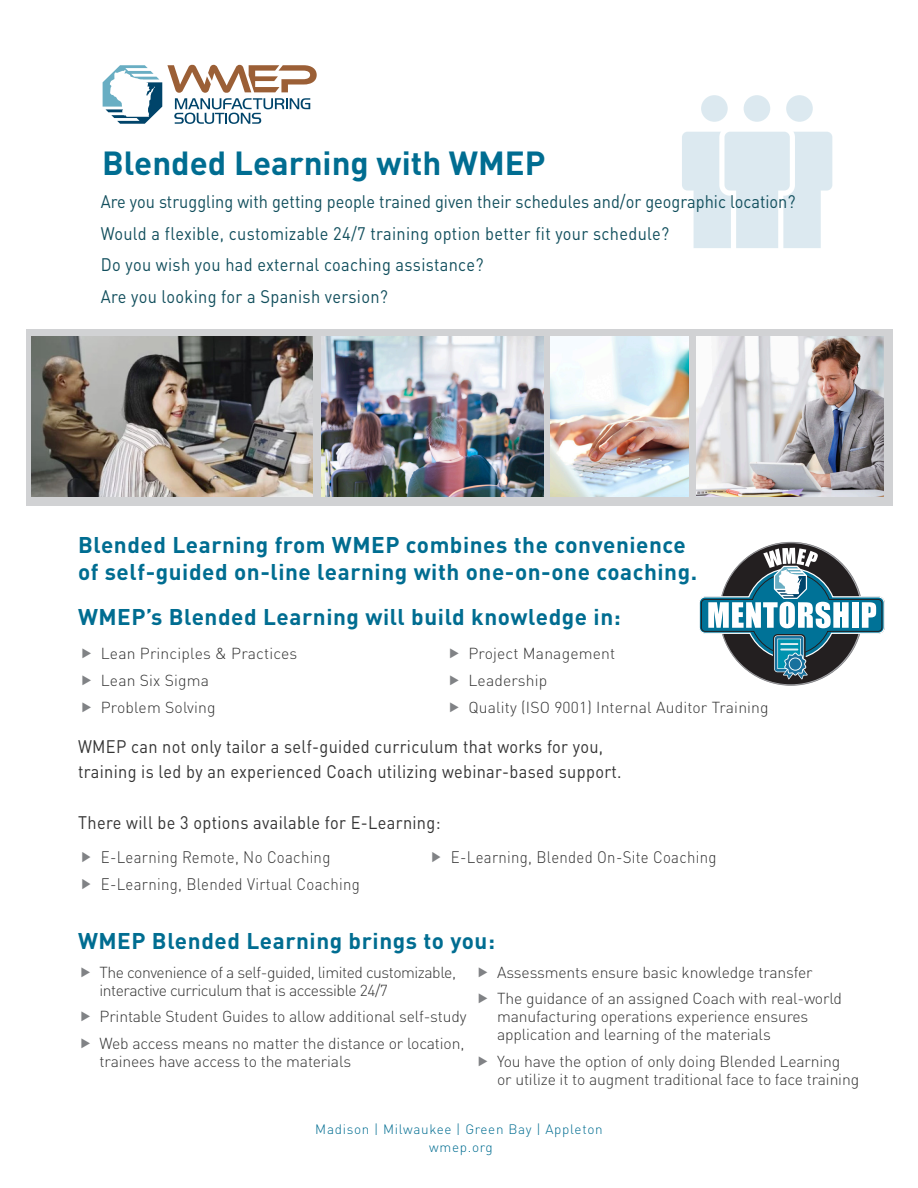
<style>
.page{position:relative;width:918px;height:1188px;background:#fff}
.page>*{position:absolute;margin:0;border:0;box-sizing:border-box;transform-origin:0 0}
.t1{font:700 33px "DIN Pro";color:#006d91}
.Subhead_dark_blue{font:700 22.5px/27px "DIN Pro";letter-spacing:.025em;color:#006d91}
.t2{font:18px "DIN Pro";letter-spacing:.01em;color:#124f5d;scale:.91 1}
.hanging{font:18px/24.6px "DIN Pro";letter-spacing:.02em;color:#343434;scale:.91 1}
.Subhead_dark_blue-2{font:18px "DIN Pro";letter-spacing:.02em;color:#343434;scale:.91 1}
.t3{font:300 16.5px "DIN Pro";letter-spacing:.02em;color:#343434;scale:.91 1}
.t4{font:300 15.75px/18px "DIN Pro";letter-spacing:-.01em;color:#343434}
.t5{font:300 15.75px "DIN Pro";letter-spacing:.01em;color:#343434}
.t6{font:300 15.75px/18px "DIN Pro";letter-spacing:-.03em;color:#343434}
.caption_-_back_page{font:300 13.5px "DIN Pro";letter-spacing:.05em;color:#006d91}
</style>
<div class="page">
<div style="left:26px;top:329px;width:866px;height:177px;background:#d1d2d4"></div>
<svg style="left:699px;top:93px;width:31px;height:31px"></svg>
<div style="left:696px;top:90px;width:37px;height:37px;border:5px solid #fff;border-radius:50%"></div>
<svg style="left:784px;top:93px;width:31px;height:31px"></svg>
<div style="left:781px;top:90px;width:37px;height:37px;border:5px solid #fff;border-radius:50%"></div>
<svg style="left:682px;top:131px;width:151px;height:117px"></svg>
<svg style="left:741px;top:93px;width:32px;height:31px"></svg>
<div style="left:738px;top:90px;width:37px;height:37px;border:5px solid #fff;border-radius:50%"></div>
<img style="left:697px;top:336px;width:187px;height:160px">
<img style="left:551px;top:336px;width:137px;height:160px">
<img style="left:32px;top:336px;width:280px;height:160px">
<img style="left:321px;top:336px;width:222px;height:160px">
<svg style="left:699px;top:541px;width:186px;height:145px"></svg>
<svg style="left:103px;top:65px;width:214px;height:59px"></svg>
<p class="t1" style="left:102px;top:136px;width:445px">Blended Learning with WMEP</p>
<p class="t2" style="left:101px;top:187px;width:765px">Are you struggling with getting people trained given their schedules and/or geographic location?</p>
<p class="t2" style="left:101px;top:219px;width:626px">Would a flexible, customizable 24/7 training option better fit your schedule?</p>
<p class="t2" style="left:101px;top:251px;width:422px">Do you wish you had external coaching assistance?</p>
<p class="t2" style="left:101px;top:282px;width:317px">Are you looking for a Spanish version?</p>
<p class="Subhead_dark_blue" style="left:78px;top:529px;width:621px">Blended Learning from WMEP combines the convenience of self-guided on-line learning with one-on-one coaching.</p>
<p class="Subhead_dark_blue" style="left:78px;top:600px;width:544px">WMEP’s Blended Learning will build knowledge in:</p>
<p class="t5" style="left:101px;top:642px;width:198px">Lean Principles &amp; Practices</p>
<p class="t5" style="left:101px;top:668px;width:110px">Lean Six Sigma</p>
<p class="t5" style="left:101px;top:695px;width:116px">Problem Solving</p>
<p class="t5" style="left:468px;top:642px;width:148px">Project Management</p>
<p class="t5" style="left:468px;top:668px;width:80px">Leadership</p>
<p class="t5" style="left:468px;top:695px;width:302px">Quality (ISO 9001) Internal Auditor Training</p>
<p class="hanging" style="left:78px;top:733px;width:599px">WMEP can not only tailor a self-guided curriculum that works for you, training is led by an experienced Coach utilizing webinar-based support.</p>
<p class="Subhead_dark_blue-2" style="left:78px;top:808px;width:400px">There will be 3 options available for E-Learning:</p>
<p class="t3" style="left:101px;top:844px;width:254px">E-Learning Remote, No Coaching</p>
<p class="t3" style="left:101px;top:871px;width:286px">E-Learning, Blended Virtual Coaching</p>
<p class="t3" style="left:451px;top:844px;width:293px">E-Learning, Blended On-Site Coaching</p>
<p class="Subhead_dark_blue" style="left:78px;top:925px;width:419px">WMEP Blended Learning brings to you:</p>
<p class="t6" style="left:100px;top:962px;width:358px">The convenience of a self-guided, limited customizable, interactive curriculum that is accessible 24/7</p>
<p class="t4" style="left:100px;top:1006px;width:368px">Printable Student Guides to allow additional self-study</p>
<p class="t4" style="left:100px;top:1033px;width:366px">Web access means no matter the distance or location, trainees have access to the materials</p>
<p class="t4" style="left:497px;top:962px;width:317px">Assessments ensure basic knowledge transfer</p>
<p class="t4" style="left:497px;top:988px;width:347px">The guidance of an assigned Coach with real-world manufacturing operations experience ensures application and learning of the materials</p>
<p class="t4" style="left:497px;top:1051px;width:364px">You have the option of only doing Blended Learning<br>or utilize it to augment traditional face to face training</p>
<p class="caption_-_back_page" style="left:315px;top:1118px;width:289px">Madison | Milwaukee | Green Bay | Appleton</p>
<p class="caption_-_back_page" style="left:429px;top:1137px;width:65px">wmep.org</p>
</div>
